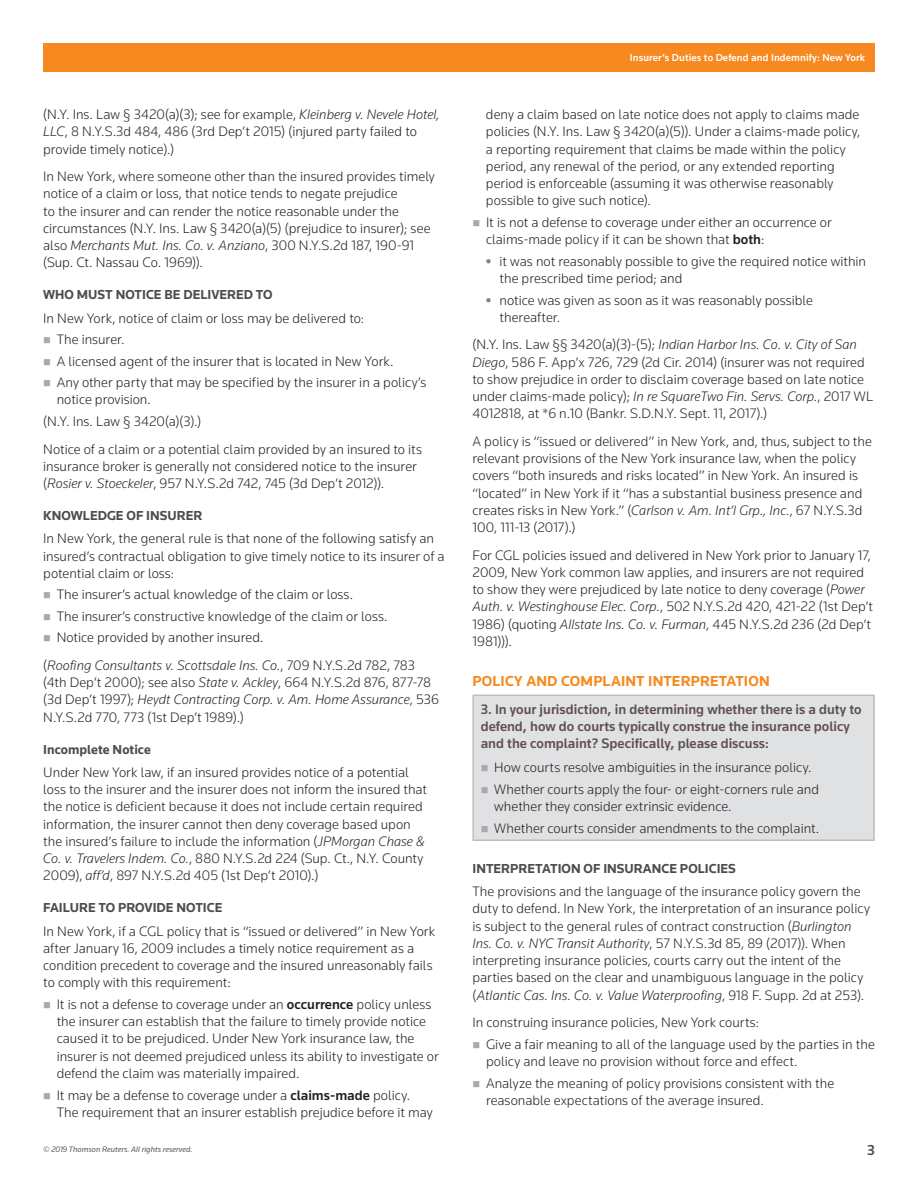
<style>
.page{position:relative;width:918px;height:1188px;background:#fff}
.page>*{position:absolute;margin:0;border:0;box-sizing:border-box;transform-origin:0 0}
.t1{font:700 15px "Knowledge";letter-spacing:.01em;color:#f6891f}
.t2{font:500 15px "Knowledge";color:#4b4c4d}
.t3{font:300 14.25px/17.2px "Knowledge";color:#231f20}
.t4{font:500 14.25px/17.2px "Knowledge";color:#5f514d}
.t5{font:700 13.5px "Knowledge";color:#4b4c4d}
.t6{font:500 10.5px "Knowledge";letter-spacing:.01em;color:#fff}
.t7{font:italic 8.25px "Knowledge";color:#57585a}
.s1{font-style:italic}
.s2{font-weight:500}
</style>
<div class="page">
<div style="left:43px;top:43px;width:832px;height:29px;background:#f6891f"></div>
<div style="left:473px;top:695px;width:401px;height:145px;background:#e0e1e3"></div>
<div style="left:472px;top:695px;width:403px;height:146px;border:2px solid #bcbdc0"></div>
<p class="t3" style="left:43px;top:105px;width:398px">(N.Y. Ins. Law § 3420(a)(3); see for example, <span class="s1">Kleinberg v. Nevele Hotel,<br>LLC</span>, 8 N.Y.S.3d 484, 486 (3rd Dep’t 2015) (injured party failed to provide timely notice).)</p>
<p class="t3" style="left:43px;top:167px;width:393px">In New York, where someone other than the insured provides timely notice of a claim or loss, that notice tends to negate prejudice<br>to the insurer and can render the notice reasonable under the circumstances (N.Y. Ins. Law § 3420(a)(5) (prejudice to insurer); see also <span class="s1">Merchants Mut. Ins. Co. v. Anziano</span>, 300 N.Y.S.2d 187, 190-91 (Sup. Ct. Nassau Co. 1969)).</p>
<p class="t5" style="left:43px;top:286px;width:231px">WHO MUST NOTICE BE DELIVERED TO</p>
<p class="t3" style="left:57px;top:307px;width:371px;line-height:21.6px;text-indent:-14px">In New York, notice of claim or loss may be delivered to:<br>The insurer.<br>A licensed agent of the insurer that is located in New York.<br>Any other party that may be specified by the insurer in a policy’s</p>
<p class="t3" style="left:43px;top:389px;width:160px;line-height:21.6px;text-indent:13px">notice provision.<br>(N.Y. Ins. Law § 3420(a)(3).)</p>
<p class="t3" style="left:43px;top:440px;width:380px">Notice of a claim or a potential claim provided by an insured to its insurance broker is generally not considered notice to the insurer (<span class="s1">Rosier v. Stoeckeler</span>, 957 N.Y.S.2d 742, 745 (3d Dep’t 2012)).</p>
<p class="t5" style="left:43px;top:507px;width:161px">KNOWLEDGE OF INSURER</p>
<p class="t3" style="left:43px;top:530px;width:403px">In New York, the general rule is that none of the following satisfy an insured’s contractual obligation to give timely notice to its insurer of a potential claim or loss:</p>
<p class="t3" style="left:57px;top:584px;width:332px;line-height:21.6px">The insurer’s actual knowledge of the claim or loss.<br>The insurer’s constructive knowledge of the claim or loss.<br>Notice provided by another insured.</p>
<p class="t3" style="left:43px;top:656px;width:397px">(<span class="s1">Roofing Consultants v. Scottsdale Ins. Co.</span>, 709 N.Y.S.2d 782, 783 (4th Dep’t 2000); see also <span class="s1">State v. Ackley</span>, 664 N.Y.S.2d 876, 877-78 (3d Dep’t 1997); <span class="s1">Heydt Contracting Corp. v. Am. Home Assurance</span>, 536<br>N.Y.S.2d 770, 773 (1st Dep’t 1989).)</p>
<p class="t5" style="left:43px;top:741px;width:109px">Incomplete Notice</p>
<p class="t3" style="left:43px;top:763px;width:386px">Under New York law, if an insured provides notice of a potential loss to the insurer and the insurer does not inform the insured that the notice is deficient because it does not include certain required information, the insurer cannot then deny coverage based upon the insured’s failure to include the information (<span class="s1">JPMorgan Chase &amp; Co. v. Travelers Indem. Co.</span>, 880 N.Y.S.2d 224 (Sup. Ct., N.Y. County 2009), <span class="s1">aff’d</span>, 897 N.Y.S.2d 405 (1st Dep’t 2010).)</p>
<p class="t5" style="left:43px;top:900px;width:181px">FAILURE TO PROVIDE NOTICE</p>
<p class="t3" style="left:43px;top:922px;width:394px">In New York, if a CGL policy that is “issued or delivered” in New York after January 16, 2009 includes a timely notice requirement as a condition precedent to coverage and the insured unreasonably fails to comply with this requirement:</p>
<p class="t3" style="left:57px;top:995px;width:383px">It is not a defense to coverage under an <span class="s2">occurrence</span> policy unless the insurer can establish that the failure to timely provide notice caused it to be prejudiced. Under New York insurance law, the insurer is not deemed prejudiced unless its ability to investigate or defend the claim was materially impaired.</p>
<p class="t3" style="left:57px;top:1086px;width:378px">It may be a defense to coverage under a <span class="s2">claims-made</span> policy.<br>The requirement that an insurer establish prejudice before it may</p>
<p class="t6" style="left:630px;top:51px;width:237px">Insurer’s Duties to Defend and Indemnify: New York</p>
<p class="t3" style="left:486px;top:105px;width:376px">deny a claim based on late notice does not apply to claims made policies (N.Y. Ins. Law § 3420(a)(5)). Under a claims-made policy, a reporting requirement that claims be made within the policy period, any renewal of the period, or any extended reporting period is enforceable (assuming it was otherwise reasonably possible to give such notice).</p>
<p class="t3" style="left:486px;top:213px;width:347px">It is not a defense to coverage under either an occurrence or claims-made policy if it can be shown that <span class="s2">both</span>:</p>
<p class="t3" style="left:500px;top:252px;width:368px">it was not reasonably possible to give the required notice within the prescribed time period; and</p>
<p class="t3" style="left:500px;top:291px;width:315px">notice was given as soon as it was reasonably possible thereafter.</p>
<p class="t3" style="left:472px;top:336px;width:402px">(N.Y. Ins. Law §§ 3420(a)(3)-(5); <span class="s1">Indian Harbor Ins. Co. v. City of San Diego</span>, 586 F. App’x 726, 729 (2d Cir. 2014) (insurer was not required to show prejudice in order to disclaim coverage based on late notice under claims-made policy); <span class="s1">In re SquareTwo Fin. Servs. Corp.</span>, 2017 WL 4012818, at *6 n.10 (Bankr. S.D.N.Y. Sept. 11, 2017).)</p>
<p class="t3" style="left:472px;top:432px;width:401px">A policy is “issued or delivered” in New York, and, thus, subject to the relevant provisions of the New York insurance law, when the policy covers “both insureds and risks located” in New York. An insured is “located” in New York if it “has a substantial business presence and creates risks in New York.” (<span class="s1">Carlson v. Am. Int’l Grp., Inc.</span>, 67 N.Y.S.3d 100, 111-13 (2017).)</p>
<p class="t3" style="left:472px;top:546px;width:402px">For CGL policies issued and delivered in New York prior to January 17, 2009, New York common law applies, and insurers are not required to show they were prejudiced by late notice to deny coverage (<span class="s1">Power Auth. v. Westinghouse Elec. Corp.</span>, 502 N.Y.S.2d 420, 421-22 (1st Dep’t 1986) (quoting <span class="s1">Allstate Ins. Co. v. Furman</span>, 445 N.Y.S.2d 236 (2d Dep’t 1981))).</p>
<p class="t1" style="left:473px;top:672px;width:299px">POLICY AND COMPLAINT INTERPRETATION</p>
<p class="t4" style="left:481px;top:700px;width:383px">3. In your jurisdiction, in determining whether there is a duty to defend, how do courts typically construe the insurance policy and the complaint? Specifically, please discuss:</p>
<p class="t3" style="left:494px;top:757px;width:326px;line-height:21.6px">How courts resolve ambiguities in the insurance policy.<br>Whether courts apply the four- or eight-corners rule and</p>
<p class="t3" style="left:494px;top:795px;width:326px;line-height:21.6px">whether they consider extrinsic evidence.<br>Whether courts consider amendments to the complaint.</p>
<p class="t5" style="left:473px;top:860px;width:265px">INTERPRETATION OF INSURANCE POLICIES</p>
<p class="t3" style="left:473px;top:883px;width:399px">The provisions and the language of the insurance policy govern the duty to defend. In New York, the interpretation of an insurance policy is subject to the general rules of contract construction (<span class="s1">Burlington Ins. Co. v. NYC Transit Authority</span>, 57 N.Y.S.3d 85, 89 (2017)). When interpreting insurance policies, courts carry out the intent of the parties based on the clear and unambiguous language in the policy (<span class="s1">Atlantic Cas. Ins. Co. v. Value Waterproofing</span>, 918 F. Supp. 2d at 253).</p>
<p class="t3" style="left:486px;top:1012px;width:390px;line-height:21.5px;text-indent:-14px">In construing insurance policies, New York courts:<br>Give a fair meaning to all of the language used by the parties in the</p>
<p class="t3" style="left:486px;top:1050px;width:350px;line-height:21.6px">policy and leave no provision without force and effect.<br>Analyze the meaning of policy provisions consistent with the</p>
<p class="t3" style="left:486px;top:1091px;width:280px">reasonable expectations of the average insured.</p>
<p class="t7" style="left:43px;top:1144px;width:151px">© 2019 Thomson Reuters. All rights reserved.</p>
<p class="t2" style="left:867px;top:1141px;width:9px">3</p>
</div>
